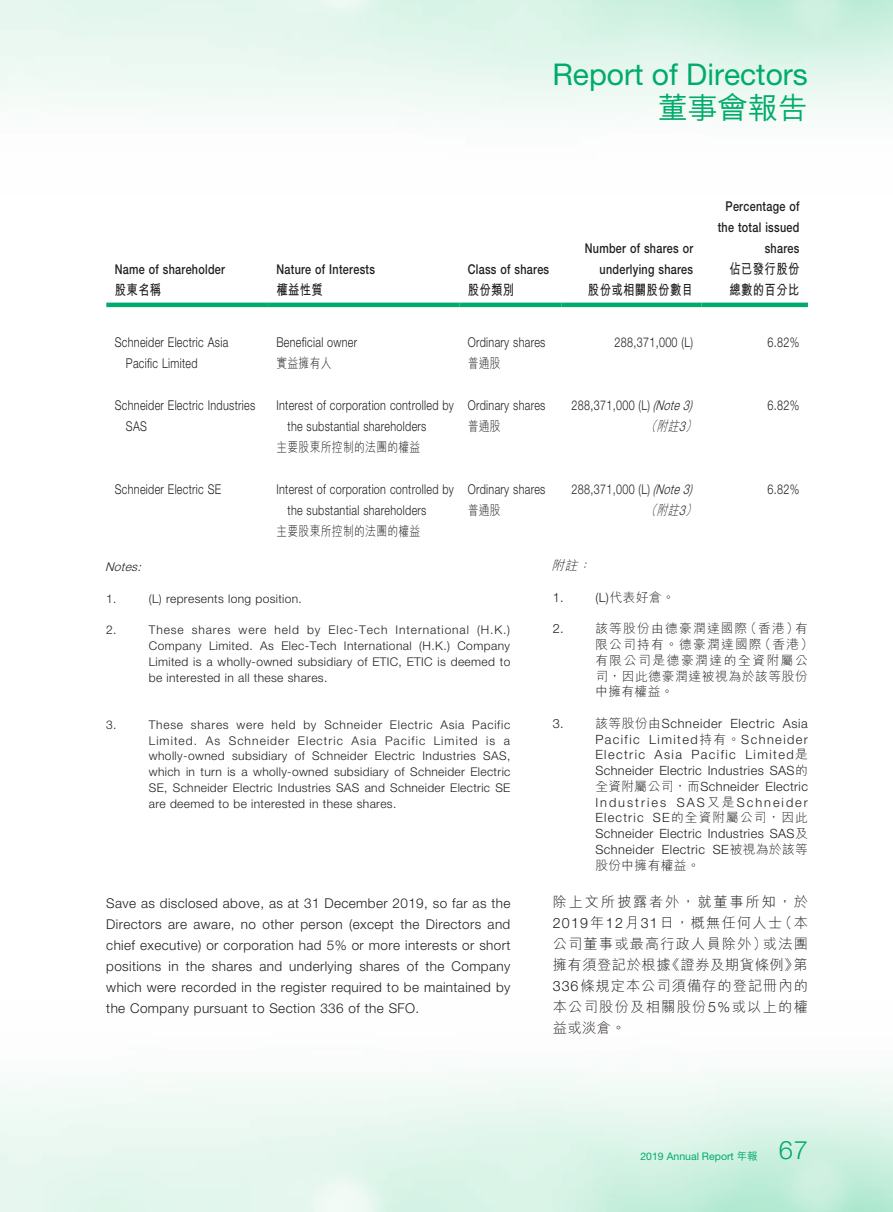
<style>
.page{position:relative;width:893px;height:1212px;background:#fff}
.page>*{position:absolute;margin:0;border:0;box-sizing:border-box;transform-origin:0 0}
.t1{font:30px "Helvetica Neue LT Std";color:#00ab6b}
.t2{font:500 30px "M Hei HK";color:#00ab6b}
.t3{font:300 25.5px "Helvetica Neue LT Std";color:#00ab6b}
.t4{font:300 14.25px/21px "M Hei HK";letter-spacing:.07em;color:#231f20;text-align:justify}
.t5{font:700 14.25px/21px "M Hei HK";letter-spacing:.03em;color:#231f20;scale:.8 1}
.t6{font:300 13.5px/21px "Helvetica Neue LT Std";letter-spacing:.03em;color:#231f20;scale:.8 1}
.t7{font:300 13.5px/21px "Helvetica Neue LT Std";letter-spacing:.03em;color:#231f20;text-align:justify}
.t8{font:500 13.5px/21px "Helvetica Neue LT Std";letter-spacing:.03em;color:#231f20;text-align:right;scale:.8 1}
.t9{font:300 13.5px "M Hei HK";letter-spacing:.03em;color:#231f20;scale:.8 1}
.t10{font:italic 300 13.5px "M Hei HK";color:#231f20;scale:.8 1}
.t11{font:300 12.75px/15.8px "Helvetica Neue LT Std";letter-spacing:.03em;color:#231f20;text-align:justify}
.t12{font:300 12.75px/15.8px "M Hei HK";letter-spacing:.095em;color:#231f20}
.t13{font:300 12.75px "M Hei HK";letter-spacing:.03em;color:#231f20}
.t14{font:italic 300 12.75px "M Hei HK";color:#231f20}
.t15{font:300 12px/15.8px "Helvetica Neue LT Std";letter-spacing:.03em;color:#231f20;text-align:justify}
.t16{font:italic 300 12px "Helvetica Neue LT Std";color:#231f20}
.t17{font:10.5px "Helvetica Neue LT Std";color:#00ab6b}
.s1{font-style:italic}
.s2{font-family:"Helvetica Neue LT Std"}
.s3{font-family:"M Hei HK"}
.s4{font-family:"M Hei HK";font-weight:500}
</style>
<div class="page">
<hr style="left:106px;top:303px;width:162px;height:4px;background:#00ab6b">
<hr style="left:268px;top:303px;width:191px;height:4px;background:#00ab6b">
<hr style="left:459px;top:303px;width:102px;height:4px;background:#00ab6b">
<hr style="left:561px;top:303px;width:141px;height:4px;background:#00ab6b">
<hr style="left:702px;top:303px;width:106px;height:4px;background:#00ab6b">
<h1 class="t1" style="left:552px;top:57px;width:257px">Report of Directors</h1>
<h1 class="t2" style="left:658px;top:86px;width:151px">董事會報告</h1>
<p class="t8" style="left:115px;top:258px;width:139px">Name of shareholder</p>
<p class="t5" style="left:115px;top:278px;width:60px">股東名稱</p>
<p class="t8" style="left:276px;top:258px;width:125px">Nature of Interests</p>
<p class="t5" style="left:276px;top:278px;width:60px">權益性質</p>
<p class="t8" style="left:468px;top:258px;width:103px">Class of shares</p>
<p class="t5" style="left:468px;top:278px;width:60px">股份類別</p>
<p class="t8" style="left:585px;top:237px;width:137px">Number of shares or underlying shares</p>
<p class="t5" style="left:588px;top:278px;width:133px">股份或相關股份數目</p>
<p class="t8" style="left:718px;top:195px;width:104px">Percentage of the total issued shares</p>
<p class="t5" style="left:729px;top:257px;width:89px">佔已發行股份總數的百分比</p>
<p class="t6" style="left:126px;top:332px;width:129px;text-indent:-11px">Schneider Electric Asia<br>Pacific Limited</p>
<p class="t6" style="left:276px;top:332px;width:103px">Beneficial owner</p>
<p class="t9" style="left:276px;top:357px;width:71px">實益擁有人</p>
<p class="t6" style="left:468px;top:332px;width:99px">Ordinary shares</p>
<p class="t9" style="left:468px;top:357px;width:43px">普通股</p>
<p class="t6" style="left:615px;top:332px;width:100px">288,371,000 (L)</p>
<p class="t6" style="left:768px;top:332px;width:41px">6.82%</p>
<p class="t6" style="left:126px;top:395px;width:163px;text-indent:-11px">Schneider Electric Industries<br>SAS</p>
<p class="t6" style="left:287px;top:395px;width:210px;text-indent:-11px">Interest of corporation controlled by the substantial shareholders</p>
<p class="t9" style="left:276px;top:441px;width:182px">主要股東所控制的法團的權益</p>
<p class="t6" style="left:468px;top:395px;width:99px">Ordinary shares</p>
<p class="t9" style="left:468px;top:420px;width:43px">普通股</p>
<p class="t6" style="left:572px;top:395px;width:153px">288,371,000 (L) <span class="s1">(Note3)</span></p>
<p class="t10" style="left:645px;top:420px;width:69px">（附註<span class="s2">3</span>）</p>
<p class="t6" style="left:768px;top:395px;width:41px">6.82%</p>
<p class="t6" style="left:115px;top:479px;width:135px">Schneider Electric SE</p>
<p class="t6" style="left:287px;top:479px;width:210px;text-indent:-11px">Interest of corporation controlled by the substantial shareholders</p>
<p class="t9" style="left:276px;top:525px;width:182px">主要股東所控制的法團的權益</p>
<p class="t6" style="left:468px;top:479px;width:99px">Ordinary shares</p>
<p class="t9" style="left:468px;top:504px;width:43px">普通股</p>
<p class="t6" style="left:572px;top:479px;width:153px">288,371,000 (L) <span class="s1">(Note3)</span></p>
<p class="t10" style="left:645px;top:504px;width:69px">（附註<span class="s2">3</span>）</p>
<p class="t6" style="left:768px;top:479px;width:41px">6.82%</p>
<p class="t16" style="left:105px;top:560px;width:41px">Notes:</p>
<p class="t15" style="left:106px;top:590px;width:12px">1.</p>
<p class="t15" style="left:149px;top:590px;width:155px">(L) represents long position.</p>
<p class="t15" style="left:106px;top:622px;width:12px">2.</p>
<p class="t15" style="left:149px;top:622px;width:363px">These shares were held by Elec-Tech International (H.K.)<br>Company Limited. As Elec-Tech International (H.K.) Company Limited is a wholly-owned subsidiary of ETIC, ETIC is deemed to be interested in all these shares.</p>
<p class="t15" style="left:106px;top:716px;width:12px">3.</p>
<p class="t15" style="left:149px;top:716px;width:363px">These shares were held by Schneider Electric Asia Pacific Limited. As Schneider Electric Asia Pacific Limited is a wholly-owned subsidiary of Schneider Electric Industries SAS, which in turn is a wholly-owned subsidiary of Schneider Electric SE, Schneider Electric Industries SAS and Schneider Electric SE are deemed to be interested in these shares.</p>
<p class="t7" style="left:106px;top:892px;width:406px">Save as disclosed above, as at 31 December 2019, so far as the Directors are aware, no other person (except the Directors and chief executive) or corporation had 5% or more interests or short positions in the shares and underlying shares of the Company which were recorded in the register required to be maintained by the Company pursuant to Section 336 of the SFO.</p>
<p class="t14" style="left:551px;top:559px;width:44px">附註：</p>
<p class="t11" style="left:553px;top:589px;width:12px">1.</p>
<p class="t12" style="left:595px;top:589px;width:81px"><span class="s2">(L)</span>代表好倉。</p>
<p class="t11" style="left:553px;top:621px;width:12px">2.</p>
<p class="t12" style="left:595px;top:621px;width:219px">該等股份由德豪潤達國際（香港）有限公司持有。德豪潤達國際（香港）有限公司是德豪潤達的全資附屬公司，因此德豪潤達被視為於該等股份中擁有權益。</p>
<p class="t11" style="left:553px;top:715px;width:12px">3.</p>
<p class="t11" style="left:595px;top:715px;width:214px"><span class="s3">該等股份由</span>Schneider Electric Asia Pacific Limited<span class="s3">持有。</span>Schneider Electric Asia Pacific Limited<span class="s3">是</span>Schneider Electric Industries SAS<span class="s3">的全資附屬公司，而</span>Schneider Electric Industries SAS<span class="s3">又是</span>Schneider Electric SE<span class="s3">的全資附屬公司，因此</span>Schneider Electric Industries SAS<span class="s3">及</span>Schneider Electric SE<span class="s3">被視為於該等</span></p>
<p class="t13" style="left:595px;top:858px;width:106px">股份中擁有權益。</p>
<p class="t4" style="left:553px;top:890px;width:257px">除上文所披露者外，就董事所知，於<span class="s2">2019</span>年<span class="s2">12</span>月<span class="s2">31</span>日，概無任何人士（本公司董事或最高行政人員除外）或法團擁有須登記於根據《證券及期貨條例》第<span class="s2">336</span>條規定本公司須備存的登記冊內的本公司股份及相關股份<span class="s2">5%</span>或以上的權益或淡倉。</p>
<p class="t17" style="left:640px;top:1149px;width:119px">2019 Annual Report <span class="s4">年報</span></p>
<h2 class="t3" style="left:779px;top:1134px;width:31px">67</h2>
</div>
